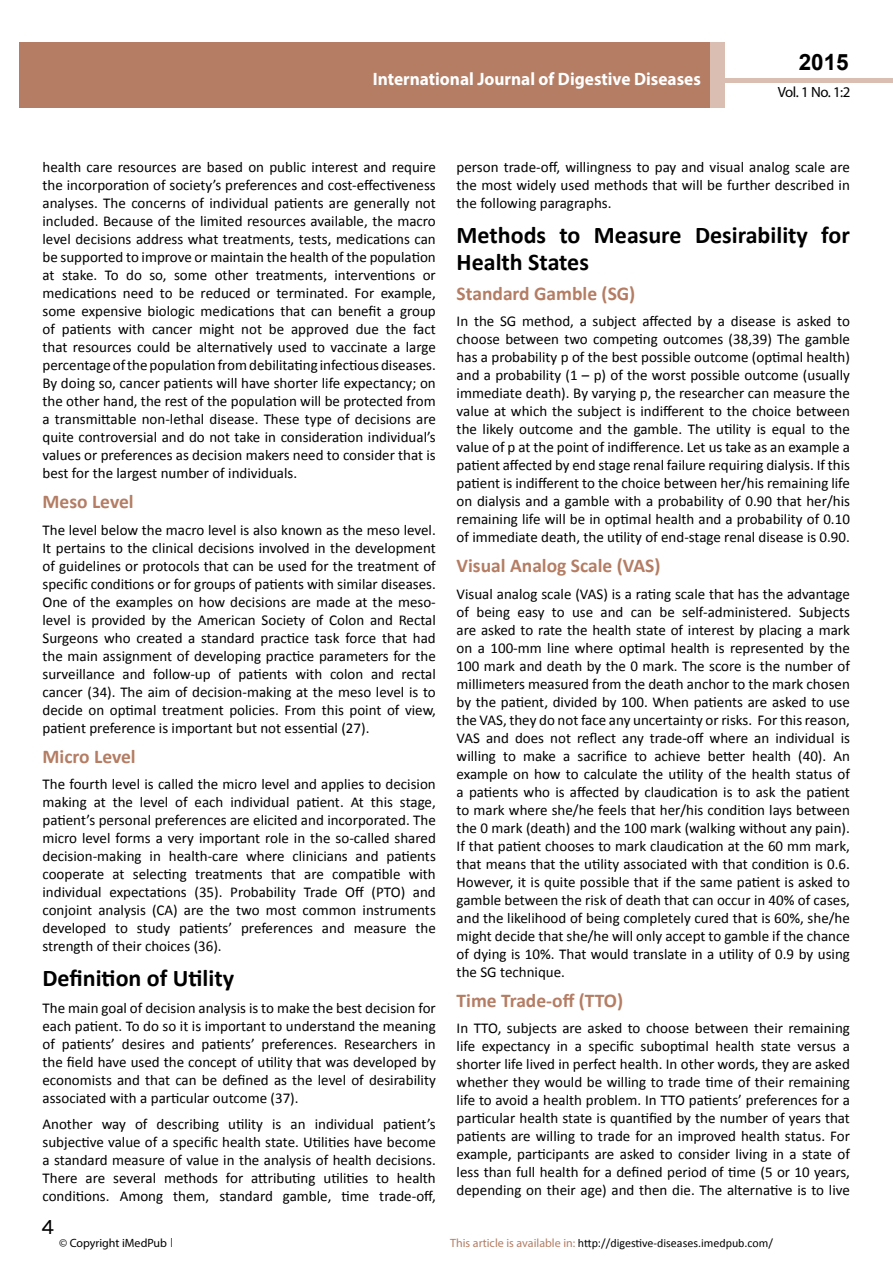
<style>
.page{position:relative;width:893px;height:1263px;background:#fff}
.page>*{position:absolute;margin:0;border:0;box-sizing:border-box;transform-origin:0 0}
.t1{font:25.5px "Tunga";color:#000}
.t2{font:700 24px/26.4px "Calibri";color:#000}
.t3{font:700 22.5px "Arial";color:#000}
.t4{font:700 19.5px "Calibri";color:#b47d64}
.t5{font:700 18px "Myriad Pro";color:#fff;scale:.96 1}
.t6{font:15px/18px "Calibri";color:#000;text-align:justify}
.t7{font:14.85px "Myriad Pro";color:#000}
.t8{font:12px "Calibri";color:#000}
.t9{font:12px "Myriad Pro";color:#000}
.s1{font-family:"Tunga"}
.s2{font-family:"Myriad Pro";color:#b47d64}
</style>
<div class="page">
<hr style="left:725px;top:78px;width:168px;height:4px;background:#d9beb1">
<div style="left:19px;top:42px;width:690px;height:66px;background:#b47d64"></div>
<div style="left:709px;top:42px;width:16px;height:66px;background:#d9beb1"></div>
<p class="t5" style="left:373px;top:67px;width:343px">International Journal of Digestive Diseases</p>
<p class="t5" style="left:585px;top:74px;width:128px">ISSN 1698-9465</p>
<h3 class="t3" style="left:799px;top:47px;width:52px">2015</h3>
<p class="t7" style="left:778px;top:83px;width:74px">Vol. 1 No. 1:2</p>
<p class="t6" style="left:43px;top:158px;width:395px">health care resources are based on public interest and require the incorporation of society’s preferences and cost-effectiveness analyses. The concerns of individual patients are generally not included. Because of the limited resources available, the macro level decisions address what treatments, tests, medications can be supported to improve or maintain the health of the population at stake. To do so, some other treatments, interventions or medications need to be reduced or terminated. For example, some expensive biologic medications that can benefit a group of patients with cancer might not be approved due the fact that resources could be alternatively used to vaccinate a large percentage of the population from debilitating infectious diseases.<br>By doing so, cancer patients will have shorter life expectancy; on the other hand, the rest of the population will be protected from a transmittable non-lethal disease. These type of decisions are quite controversial and do not take in consideration individual’s values or preferences as decision makers need to consider that is best for the largest number of individuals.</p>
<h3 class="t4" style="left:43px;top:489px;width:93px">Meso Level</h3>
<p class="t6" style="left:43px;top:521px;width:395px">The level below the macro level is also known as the meso level.<br>It pertains to the clinical decisions involved in the development of guidelines or protocols that can be used for the treatment of specific conditions or for groups of patients with similar diseases.<br>One of the examples on how decisions are made at the meso&shy;level is provided by the American Society of Colon and Rectal Surgeons who created a standard practice task force that had the main assignment of developing practice parameters for the surveillance and follow-up of patients with colon and rectal cancer (34). The aim of decision-making at the meso level is to decide on optimal treatment policies. From this point of view, patient preference is important but not essential (27).</p>
<h3 class="t4" style="left:43px;top:744px;width:95px">Micro Level</h3>
<p class="t6" style="left:43px;top:775px;width:395px">The fourth level is called the micro level and applies to decision making at the level of each individual patient. At this stage, patient’s personal preferences are elicited and incorporated. The micro level forms a very important role in the so-called shared decision-making in health-care where clinicians and patients cooperate at selecting treatments that are compatible with individual expectations (35). Probability Trade Off (PTO) and conjoint analysis (CA) are the two most common instruments developed to study patients’ preferences and measure the strength of their choices (36).</p>
<h2 class="t2" style="left:43px;top:965px;width:193px">Definition of Utility</h2>
<p class="t6" style="left:43px;top:999px;width:395px">The main goal of decision analysis is to make the best decision for each patient. To do so it is important to understand the meaning of patients’ desires and patients’ preferences. Researchers in the field have used the concept of utility that was developed by economists and that can be defined as the level of desirability associated with a particular outcome (37).</p>
<p class="t6" style="left:43px;top:1115px;width:395px">Another way of describing utility is an individual patient’s subjective value of a specific health state. Utilities have become a standard measure of value in the analysis of health decisions.<br>There are several methods for attributing utilities to health conditions. Among them, standard gamble, time trade-off,</p>
<h1 class="t1" style="left:41px;top:1210px;width:15px">4</h1>
<p class="t6" style="left:457px;top:158px;width:395px">person trade-off, willingness to pay and visual analog scale are the most widely used methods that will be further described in the following paragraphs.</p>
<h2 class="t2" style="left:457px;top:222px;width:395px">Methods to Measure Desirability for<br>Health States</h2>
<h3 class="t4" style="left:457px;top:281px;width:180px">Standard Gamble (SG)</h3>
<p class="t6" style="left:457px;top:312px;width:395px">In the SG method, a subject affected by a disease is asked to choose between two competing outcomes (38,39) The gamble has a probability p of the best possible outcome (optimal health) and a probability (1 – p) of the worst possible outcome (usually immediate death). By varying p, the researcher can measure the value at which the subject is indifferent to the choice between the likely outcome and the gamble. The utility is equal to the value of p at the point of indifference. Let us take as an example a patient affected by end stage renal failure requiring dialysis. If this patient is indifferent to the choice between her/his remaining life on dialysis and a gamble with a probability of 0.90 that her/his remaining life will be in optimal health and a probability of 0.10 of immediate death, the utility of end-stage renal disease is 0.90.</p>
<h3 class="t4" style="left:457px;top:553px;width:205px">Visual Analog Scale (VAS)</h3>
<p class="t6" style="left:457px;top:585px;width:395px">Visual analog scale (VAS) is a rating scale that has the advantage of being easy to use and can be self-administered. Subjects are asked to rate the health state of interest by placing a mark on a 100-mm line where optimal health is represented by the 100 mark and death by the 0 mark. The score is the number of millimeters measured from the death anchor to the mark chosen by the patient, divided by 100. When patients are asked to use the VAS, they do not face any uncertainty or risks. For this reason, VAS and does not reflect any trade-off where an individual is willing to make a sacrifice to achieve better health (40). An example on how to calculate the utility of the health status of a patients who is affected by claudication is to ask the patient to mark where she/he feels that her/his condition lays between the 0 mark (death) and the 100 mark (walking without any pain).<br>If that patient chooses to mark claudication at the 60 mm mark, that means that the utility associated with that condition is 0.6.<br>However, it is quite possible that if the same patient is asked to gamble between the risk of death that can occur in 40% of cases, and the likelihood of being completely cured that is 60%, she/he might decide that she/he will only accept to gamble if the chance of dying is 10%. That would translate in a utility of 0.9 by using the SG technique.</p>
<h3 class="t4" style="left:457px;top:988px;width:168px">Time Trade-off (TTO)</h3>
<p class="t6" style="left:457px;top:1019px;width:395px">In TTO, subjects are asked to choose between their remaining life expectancy in a specific suboptimal health state versus a shorter life lived in perfect health. In other words, they are asked whether they would be willing to trade time of their remaining life to avoid a health problem. In TTO patients’ preferences for a particular health state is quantified by the number of years that patients are willing to trade for an improved health status. For example, participants are asked to consider living in a state of less than full health for a defined period of time (5 or 10 years, depending on their age) and then die. The alternative is to live</p>
<p class="t9" style="left:59px;top:1235px;width:115px">© Copyright iMedPub <span class="s1">|</span></p>
<p class="t8" style="left:450px;top:1235px;width:324px"><span class="s2">This article is available in:</span> http://digestive-diseases.imedpub.com/</p>
</div>
